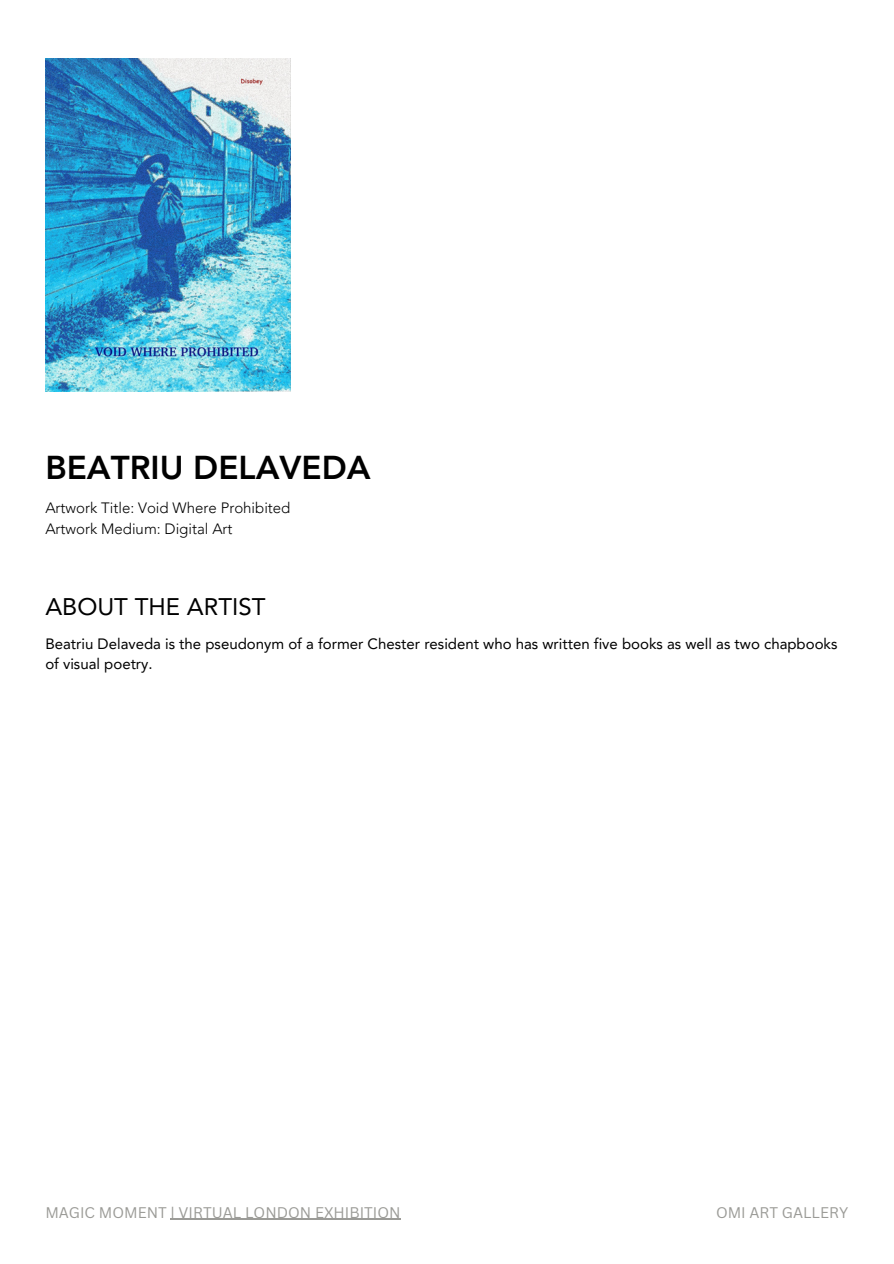
<style>
.page{position:relative;width:894px;height:1264px;background:#fff}
.page>*{position:absolute;margin:0;border:0;box-sizing:border-box;transform-origin:0 0}
.t1{font:800 33px "Avenir LT Pro";color:#000}
.t2{font:24px "Avenir LT Pro";color:#000}
.t3{font:15px/20.2px "Avenir LT Pro";color:#000}
.t4{font:300 15px "Avenir LT Pro";color:#000}
.t5{font:15px "Canva Sans";color:#9b9b97}
</style>
<div class="page">
<img style="left:45px;top:59px;width:246px;height:333px">
<hr style="left:170px;top:1218px;width:230px;height:1px;background:#9b9b97">
<p class="t1" style="left:45px;top:454px;width:327px">BEATRIU DELAVEDA</p>
<p class="t4" style="left:45px;top:502px;width:246px">Artwork Title: Void Where Prohibited</p>
<p class="t4" style="left:45px;top:522px;width:189px">Artwork Medium: Digital Art</p>
<h1 class="t2" style="left:45px;top:596px;width:222px">ABOUT THE ARTIST</h1>
<h2 class="t3" style="left:45px;top:635px;width:793px">Beatriu Delaveda is the pseudonym of a former Chester resident who has written five books as well as two chapbooks of visual poetry.</h2>
<p class="t5" style="left:45px;top:1201px;width:357px">MAGIC MOMENT | VIRTUAL LONDON EXHIBITION</p>
<h3 class="t5" style="left:715px;top:1201px;width:134px">OMI ART GALLERY</h3>
</div>
